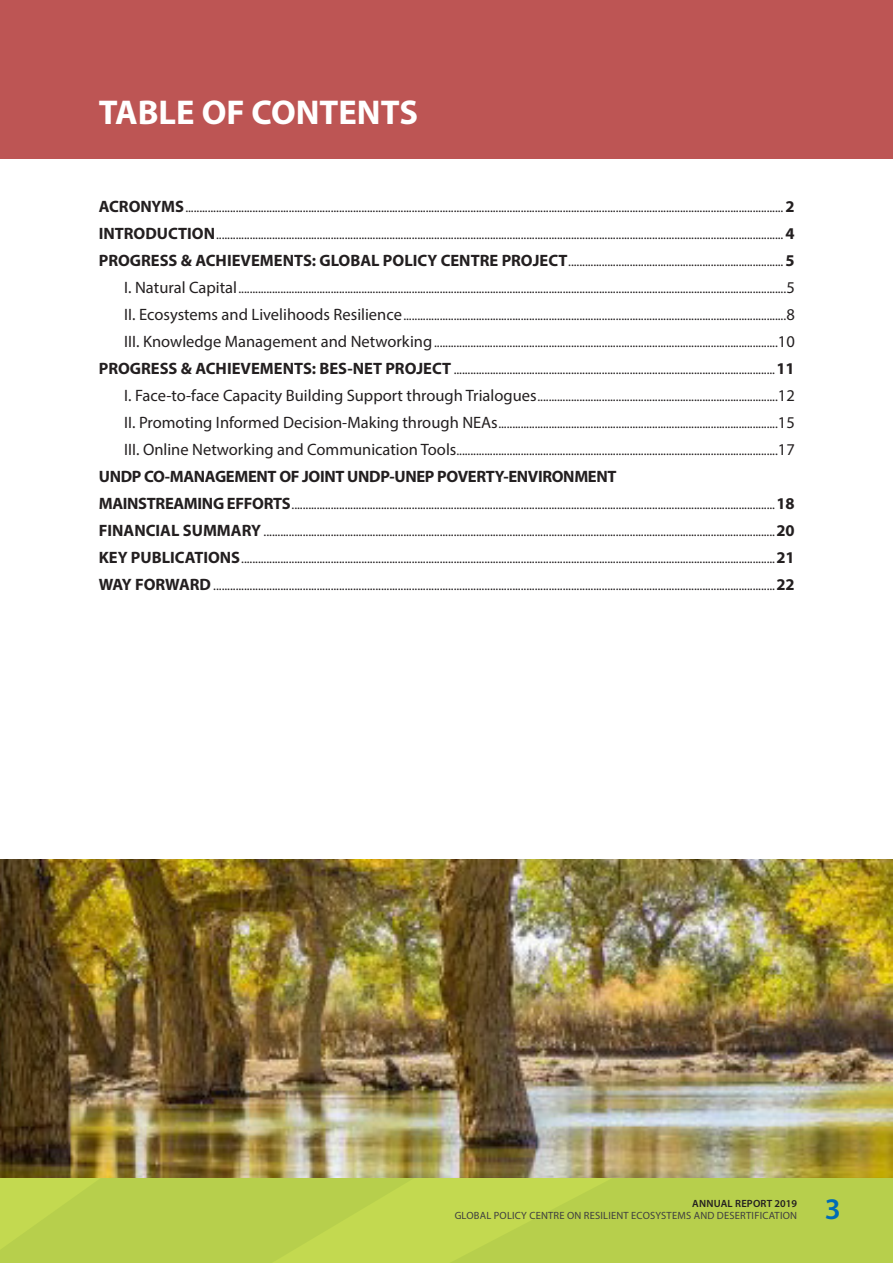
<style>
.page{position:relative;width:893px;height:1263px;background:#fff}
.page>*{position:absolute;margin:0;border:0;box-sizing:border-box;transform-origin:0 0}
.t1{font:700 34.5px "Myriad Pro";color:#fff}
.t2{font:600 30px "Myriad Pro";color:#006bb6}
.t3{font:700 16.5px "Myriad Pro";letter-spacing:-.02em;color:#231f20}
.t4{font:13.5px "Myriad Pro";color:#231f20}
.t5{font:10.5px "Myriad Pro";letter-spacing:.02em;color:#3e3e3f}
.t6{font:600 10.5px "Myriad Pro";letter-spacing:.02em;color:#231f20}
.s1{font-weight:700;font-size:16.5px}
.s2{font-size:16.5px}
</style>
<div class="page">
<svg style="left:0;top:1178px;width:893px;height:85px;background:#bad14d"></svg>
<div style="left:0;top:0;width:893px;height:158px;background:#bd5554"></div>
<img style="left:0;top:859px;width:893px;height:319px">
<p class="t1" style="left:99px;top:90px;width:321px">TABLE OF CONTENTS</p>
<p class="t4" style="left:99px;top:199px;width:698px"><span class="s1">ACRONYMS</span>...................................................................................................................................................................................................................... <span class="s1">2</span></p>
<p class="t4" style="left:99px;top:226px;width:698px"><span class="s1">INTRODUCTION</span>........................................................................................................................................................................................................... <span class="s1">4</span></p>
<p class="t4" style="left:99px;top:253px;width:698px"><span class="s1">PROGRESS &amp; ACHIEVEMENTS: GLOBAL POLICY CENTRE PROJECT</span>............................................................................. <span class="s1">5</span></p>
<p class="t4" style="left:124px;top:280px;width:672px"><span class="s2">I. Natural Capital</span>....................................................................................................................................................................................................<span class="s2">5</span></p>
<p class="t4" style="left:124px;top:307px;width:672px"><span class="s2">II. Ecosystems and Livelihoods Resilience</span>.........................................................................................................................................<span class="s2">8</span></p>
<p class="t4" style="left:124px;top:334px;width:672px"><span class="s2">III. Knowledge Management and Networking</span>...........................................................................................................................<span class="s2">10</span></p>
<p class="t4" style="left:99px;top:361px;width:698px"><span class="s1">PROGRESS &amp; ACHIEVEMENTS: BES-NET PROJECT</span> ...................................................................................................................<span class="s1">11</span></p>
<p class="t4" style="left:124px;top:388px;width:672px"><span class="s2">I. Face-to-face Capacity Building Support through Trialogues</span>......................................................................................<span class="s2">12</span></p>
<p class="t4" style="left:124px;top:415px;width:672px"><span class="s2">II. Promoting Informed Decision-Making through NEAs</span>....................................................................................................<span class="s2">15</span></p>
<p class="t4" style="left:124px;top:442px;width:672px"><span class="s2">III. Online Networking and Communication Tools</span>...................................................................................................................<span class="s2">17</span></p>
<p class="t3" style="left:99px;top:466px;width:519px">UNDP CO-MANAGEMENT OF JOINT UNDP-UNEP POVERTY-ENVIRONMENT</p>
<p class="t4" style="left:99px;top:496px;width:698px"><span class="s1">MAINSTREAMING EFFORTS</span>.............................................................................................................................................................................<span class="s1">18</span></p>
<p class="t4" style="left:99px;top:523px;width:698px"><span class="s1">FINANCIAL SUMMARY</span> .......................................................................................................................................................................................<span class="s1">20</span></p>
<p class="t4" style="left:99px;top:550px;width:698px"><span class="s1">KEY PUBLICATIONS</span>...............................................................................................................................................................................................<span class="s1">21</span></p>
<p class="t4" style="left:99px;top:577px;width:698px"><span class="s1">WAY FORWARD</span> .........................................................................................................................................................................................................<span class="s1">22</span></p>
<p class="t6" style="left:692px;top:1196px;width:106px">ANNUAL REPORT 2019</p>
<p class="t5" style="left:455px;top:1209px;width:344px">GLOBAL POLICY CENTRE ON RESILIENT ECOSYSTEMS AND DESERTIFICATION</p>
<h2 class="t2" style="left:825px;top:1190px;width:18px">3</h2>
</div>
